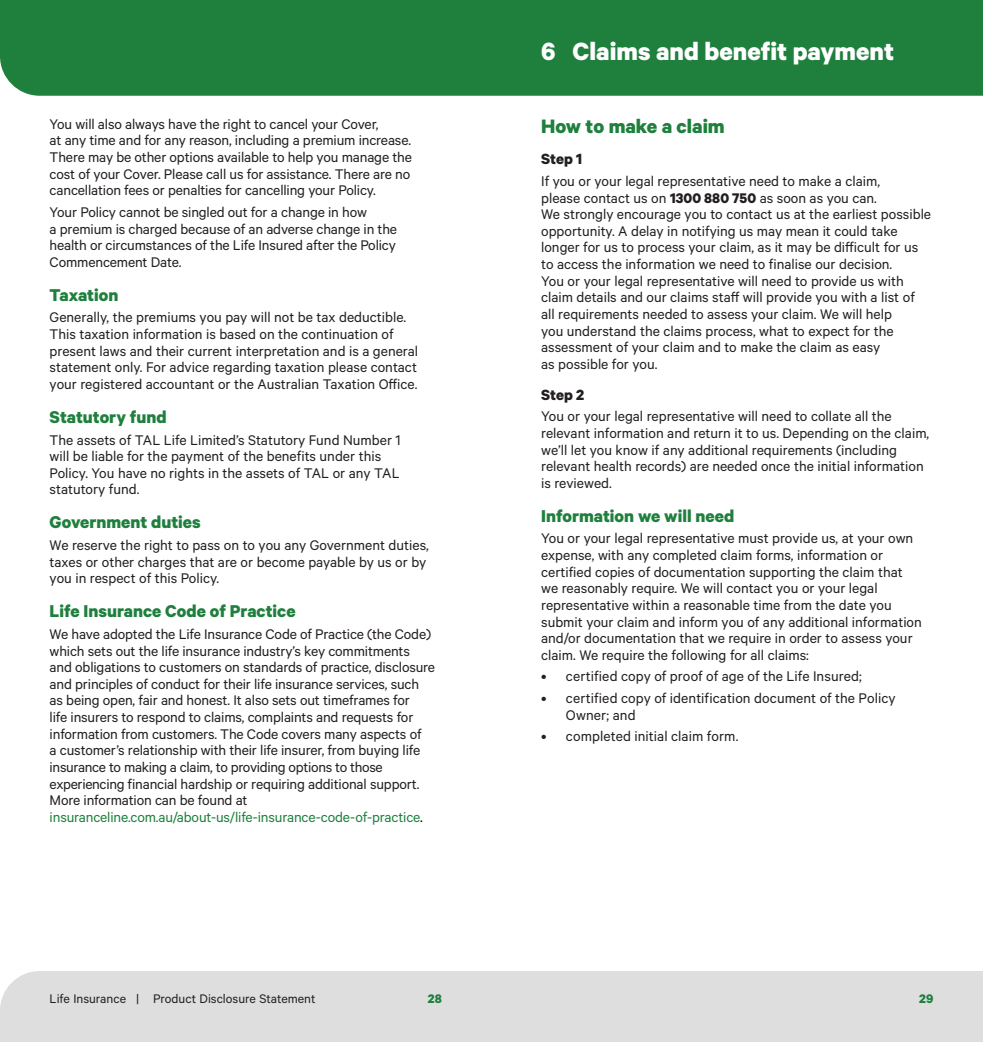
<style>
.page{position:relative;width:983px;height:1042px;background:#fff}
.page>*{position:absolute;margin:0;border:0;box-sizing:border-box;transform-origin:0 0}
.t1{font:700 28px "Calibre";color:#fff}
.subheading{font:700 21.88px "Calibre";color:#1f803e}
.subheading-2{font:700 19.25px "Calibre";color:#1f803e}
.subheading-3{font:700 16.62px "Calibre";color:#231f20}
.Body_text{font:15.75px/16.6px "Calibre";color:#231f20}
.t2{font:14px "Calibre";color:#231f20}
.t3{font:700 14px "Calibre";color:#1f803e}
.s1{color:#1f803e}
.s2{color:#000}
.s3{font-weight:700}
</style>
<div class="page">
<div style="left:0;top:971px;width:982px;height:71px;background:#dededf"></div>
<div style="left:0;top:0;width:982px;height:96px;background:#1f803e"></div>
<p class="Body_text" style="left:50px;top:115px;width:364px">You will also always have the right to cancel your Cover,<br>at any time and for any reason, including a premium increase.<br>There may be other options available to help you manage the cost of your Cover. Please call us for assistance. There are no cancellation fees or penalties for cancelling your Policy.</p>
<p class="Body_text" style="left:50px;top:203px;width:349px">Your Policy cannot be singled out for a change in how<br>a premium is charged because of an adverse change in the health or circumstances of the Life Insured after the Policy Commencement Date.</p>
<p class="subheading-2" style="left:50px;top:283px;width:70px">Taxation</p>
<p class="Body_text" style="left:50px;top:309px;width:370px">Generally, the premiums you pay will not be tax deductible.<br>This taxation information is based on the continuation of present laws and their current interpretation and is a general statement only. For advice regarding taxation please contact your registered accountant or the Australian Taxation Office.</p>
<p class="subheading-2" style="left:50px;top:405px;width:118px">Statutory fund</p>
<p class="Body_text" style="left:50px;top:431px;width:352px">The assets of TAL Life Limited’s Statutory Fund Number 1 will be liable for the payment of the benefits under this Policy. You have no rights in the assets of TAL or any TAL statutory fund.</p>
<p class="subheading-2" style="left:50px;top:511px;width:153px">Government duties</p>
<p class="Body_text" style="left:50px;top:536px;width:381px">We reserve the right to pass on to you any Government duties, taxes or other charges that are or become payable by us or by you in respect of this Policy.</p>
<p class="subheading-2" style="left:50px;top:599px;width:247px">Life Insurance Code of Practice</p>
<p class="Body_text" style="left:50px;top:625px;width:387px">We have adopted the Life Insurance Code of Practice (the Code) which sets out the life insurance industry’s key commitments and obligations to customers on standards of practice, disclosure and principles of conduct for their life insurance services, such as being open, fair and honest. It also sets out timeframes for<br>life insurers to respond to claims, complaints and requests for information from customers. The Code covers many aspects of<br>a customer’s relationship with their life insurer, from buying life insurance to making a claim, to providing options to those experiencing financial hardship or requiring additional support.<br>More information can be found at <span class="s1">insuranceline.com.au/about-us/life-insurance-code-of-practice</span><span class="s2">.</span></p>
<p class="t1" style="left:541px;top:34px;width:354px">6 Claims and benefit payment</p>
<p class="subheading" style="left:541px;top:113px;width:185px">How to make a claim</p>
<p class="subheading-3" style="left:541px;top:149px;width:43px">Step 1</p>
<p class="Body_text" style="left:541px;top:172px;width:391px">If you or your legal representative need to make a claim,<br>please contact us on <span class="s3">1300 880 750</span> as soon as you can.<br>We strongly encourage you to contact us at the earliest possible opportunity. A delay in notifying us may mean it could take longer for us to process your claim, as it may be difficult for us to access the information we need to finalise our decision.<br>You or your legal representative will need to provide us with claim details and our claims staff will provide you with a list of all requirements needed to assess your claim. We will help<br>you understand the claims process, what to expect for the assessment of your claim and to make the claim as easy<br>as possible for you.</p>
<p class="subheading-3" style="left:541px;top:384px;width:45px">Step 2</p>
<p class="Body_text" style="left:541px;top:407px;width:389px">You or your legal representative will need to collate all the relevant information and return it to us. Depending on the claim, we’ll let you know if any additional requirements (including relevant health records) are needed once the initial information is reviewed.</p>
<p class="subheading-2" style="left:541px;top:504px;width:195px">Information we will need</p>
<p class="Body_text" style="left:541px;top:530px;width:382px">You or your legal representative must provide us, at your own expense, with any completed claim forms, information or certified copies of documentation supporting the claim that we reasonably require. We will contact you or your legal representative within a reasonable time from the date you submit your claim and inform you of any additional information and/or documentation that we require in order to assess your claim. We require the following for all claims:</p>
<p class="Body_text" style="left:541px;top:667px;width:322px">• certified copy of proof of age of the Life Insured;</p>
<p class="Body_text" style="left:566px;top:689px;width:331px;text-indent:-25px">• certified copy of identification document of the Policy<br>Owner; and</p>
<p class="Body_text" style="left:541px;top:727px;width:199px">• completed initial claim form.</p>
<p class="t2" style="left:50px;top:990px;width:267px">Life Insurance | Product Disclosure Statement</p>
<p class="t3" style="left:428px;top:990px;width:15px">28</p>
<p class="t3" style="left:918px;top:990px;width:16px">29</p>
</div>
